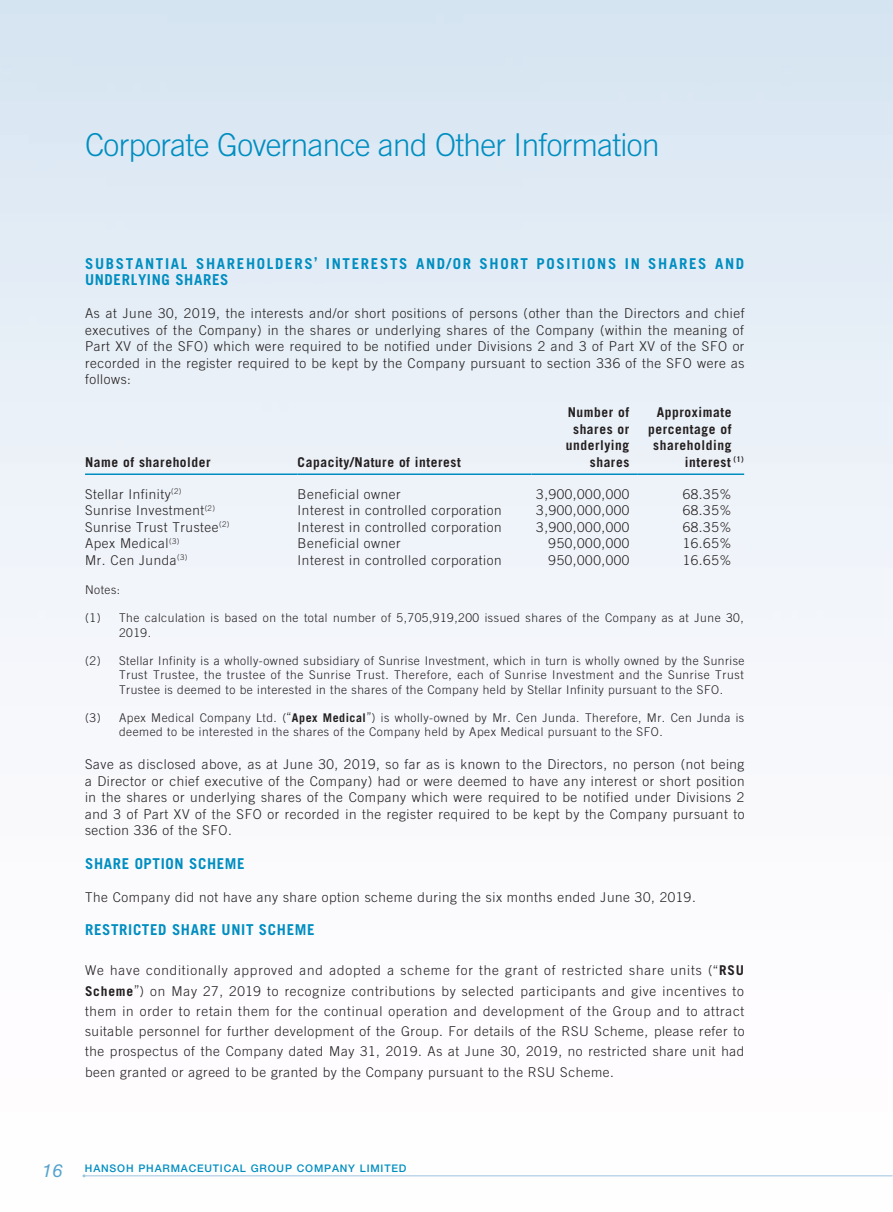
<style>
.page{position:relative;width:893px;height:1212px;background:#fff}
.page>*{position:absolute;margin:0;border:0;box-sizing:border-box;transform-origin:0 0}
.t1{font:300 31.5px "Trade Gothic LT Std";letter-spacing:-.02em;color:#008ec1}
.t2{font:700 15px/16.8px "Trade Gothic LT Std";letter-spacing:.11em;color:#008ec1}
.t3{font:700 15px "Trade Gothic LT Std";letter-spacing:.04em;color:#008ec1}
.t4{font:300 13.5px/16.5px "Trade Gothic LT Std";letter-spacing:.04em;color:#231f20;text-align:justify}
.t5{font:700 13.5px/16.5px "Trade Gothic LT Std";letter-spacing:.04em;color:#231f20;text-align:right}
.t6{font:300 12px/14.2px "Trade Gothic LT Std";letter-spacing:.04em;color:#231f20}
.t7{font:500 10.5px "Helvetica Neue LT Std";letter-spacing:.08em;color:#008ec1}
.s1{font-weight:700}
.s2{font-weight:400;font-style:italic;font-size:18px;color:#54a3ce}
</style>
<div class="page">
<hr style="left:84px;top:1175px;width:808px;height:1px;background:#9cc5e0">
<hr style="left:85px;top:473px;width:213px;height:2px;background:#008ec1">
<hr style="left:298px;top:473px;width:233px;height:2px;background:#008ec1">
<hr style="left:531px;top:473px;width:107px;height:2px;background:#008ec1">
<hr style="left:638px;top:473px;width:106px;height:2px;background:#008ec1">
<h1 class="t1" style="left:85px;top:126px;width:576px">Corporate Governance and Other Information</h1>
<p class="t2" style="left:85px;top:255px;width:661px">SUBSTANTIAL SHAREHOLDERS’ INTERESTS AND/OR SHORT POSITIONS IN SHARES AND<br>UNDERLYING SHARES</p>
<p class="t4" style="left:85px;top:305px;width:661px">As at June 30, 2019, the interests and/or short positions of persons (other than the Directors and chief executives of the Company) in the shares or underlying shares of the Company (within the meaning of Part XV of the SFO) which were required to be notified under Divisions 2 and 3 of Part XV of the SFO or recorded in the register required to be kept by the Company pursuant to section 336 of the SFO were as follows:</p>
<p class="t5" style="left:85px;top:454px;width:127px">Name of shareholder</p>
<p class="t5" style="left:298px;top:454px;width:165px">Capacity/Nature of interest</p>
<p class="t5" style="left:566px;top:404px;width:65px">Number of shares or underlying shares</p>
<p class="t5" style="left:657px;top:404px;width:76px">Approximate</p>
<p class="t5" style="left:648px;top:421px;width:85px">percentage of</p>
<p class="t5" style="left:653px;top:437px;width:80px">shareholding</p>
<p class="t5" style="left:685px;top:454px;width:61px">interest <sup>(1)</sup></p>
<p class="t4" style="left:85px;top:485px;width:98px">Stellar Infinity<sup>(2)</sup></p>
<p class="t4" style="left:298px;top:485px;width:105px">Beneficial owner</p>
<p class="t4" style="left:536px;top:485px;width:95px">3,900,000,000</p>
<p class="t4" style="left:683px;top:485px;width:50px">68.35%</p>
<p class="t4" style="left:85px;top:502px;width:131px">Sunrise Investment<sup>(2)</sup></p>
<p class="t4" style="left:298px;top:502px;width:205px">Interest in controlled corporation</p>
<p class="t4" style="left:536px;top:502px;width:95px">3,900,000,000</p>
<p class="t4" style="left:683px;top:502px;width:50px">68.35%</p>
<p class="t4" style="left:85px;top:518px;width:146px">Sunrise Trust Trustee<sup>(2)</sup></p>
<p class="t4" style="left:298px;top:518px;width:205px">Interest in controlled corporation</p>
<p class="t4" style="left:536px;top:518px;width:95px">3,900,000,000</p>
<p class="t4" style="left:683px;top:518px;width:50px">68.35%</p>
<p class="t4" style="left:85px;top:535px;width:96px">Apex Medical<sup>(3)</sup></p>
<p class="t4" style="left:298px;top:535px;width:105px">Beneficial owner</p>
<p class="t4" style="left:549px;top:535px;width:82px">950,000,000</p>
<p class="t4" style="left:683px;top:535px;width:50px">16.65%</p>
<p class="t4" style="left:85px;top:551px;width:104px">Mr. Cen Junda<sup>(3)</sup></p>
<p class="t4" style="left:298px;top:551px;width:205px">Interest in controlled corporation</p>
<p class="t4" style="left:549px;top:551px;width:82px">950,000,000</p>
<p class="t4" style="left:683px;top:551px;width:50px">16.65%</p>
<p class="t6" style="left:85px;top:582px;width:37px">Notes:</p>
<p class="t6" style="left:119px;top:611px;width:626px;text-indent:-34px">(1) The calculation is based on the total number of 5,705,919,200 issued shares of the Company as at June 30,<br>2019.</p>
<p class="t6" style="left:119px;top:653px;width:627px;text-align:justify;text-indent:-34px">(2) Stellar Infinity is a wholly-owned subsidiary of Sunrise Investment, which in turn is wholly owned by the Sunrise Trust Trustee, the trustee of the Sunrise Trust. Therefore, each of Sunrise Investment and the Sunrise Trust Trustee is deemed to be interested in the shares of the Company held by Stellar Infinity pursuant to the SFO.</p>
<p class="t6" style="left:119px;top:710px;width:627px;text-indent:-34px">(3) Apex Medical Company Ltd. (“<span class="s1">Apex Medical</span>”) is wholly-owned by Mr. Cen Junda. Therefore, Mr. Cen Junda is deemed to be interested in the shares of the Company held by Apex Medical pursuant to the SFO.</p>
<p class="t4" style="left:85px;top:756px;width:661px">Save as disclosed above, as at June 30, 2019, so far as is known to the Directors, no person (not being a Director or chief executive of the Company) had or were deemed to have any interest or short position in the shares or underlying shares of the Company which were required to be notified under Divisions 2 and 3 of Part XV of the SFO or recorded in the register required to be kept by the Company pursuant to section 336 of the SFO.</p>
<p class="t3" style="left:85px;top:854px;width:161px">SHARE OPTION SCHEME</p>
<p class="t4" style="left:85px;top:888px;width:612px">The Company did not have any share option scheme during the six months ended June 30, 2019.</p>
<p class="t3" style="left:85px;top:920px;width:231px">RESTRICTED SHARE UNIT SCHEME</p>
<p class="t4" style="left:85px;top:960px;width:661px;line-height:20.2px">We have conditionally approved and adopted a scheme for the grant of restricted share units (“<span class="s1">RSU Scheme</span>”) on May 27, 2019 to recognize contributions by selected participants and give incentives to them in order to retain them for the continual operation and development of the Group and to attract suitable personnel for further development of the Group. For details of the RSU Scheme, please refer to the prospectus of the Company dated May 31, 2019. As at June 30, 2019, no restricted share unit had been granted or agreed to be granted by the Company pursuant to the RSU Scheme.</p>
<p class="t7" style="left:42px;top:1162px;width:366px"><span class="s2">16</span> HANSOH PHARMACEUTICAL GROUP COMPANY LIMITED</p>
</div>
